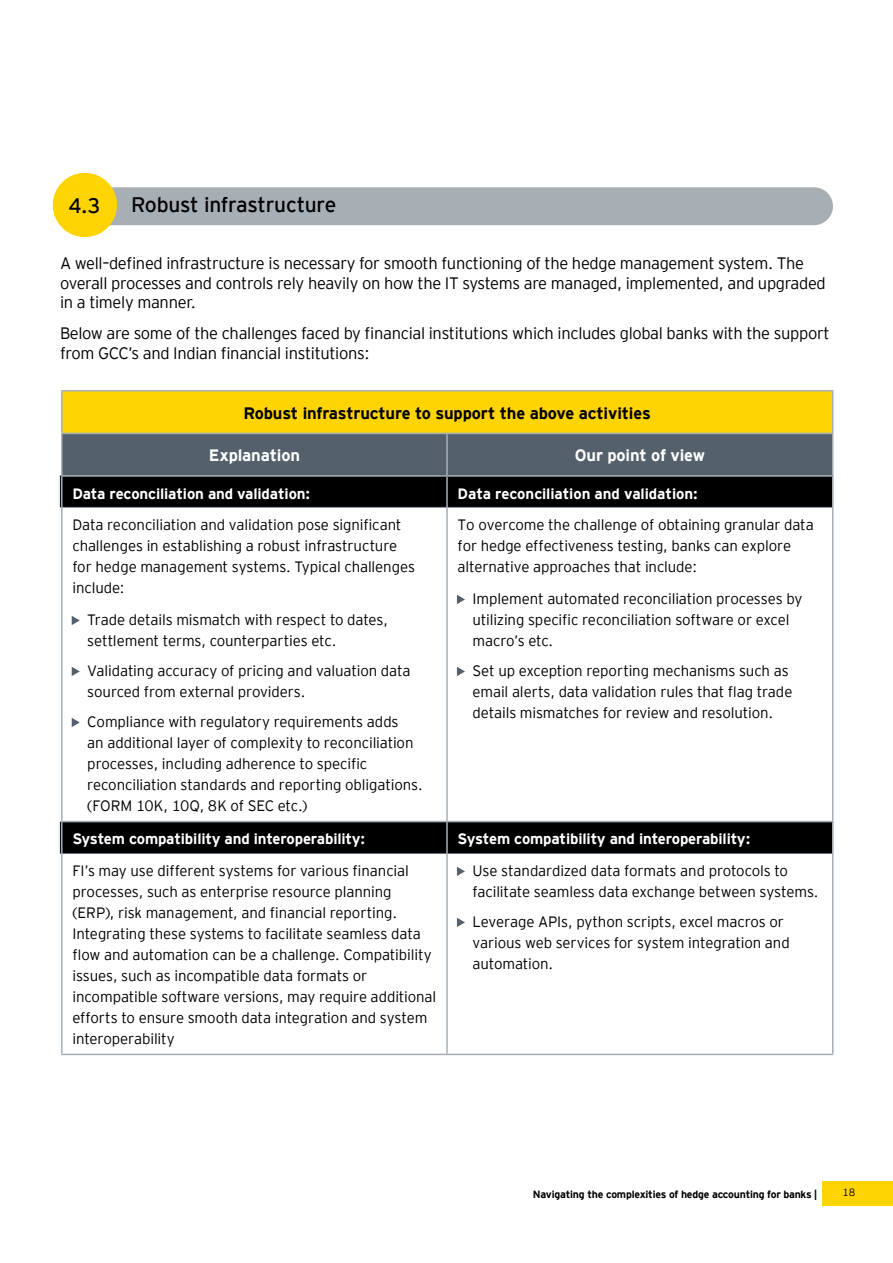
<style>
.page{position:relative;width:893px;height:1263px;background:#fff}
.page>*{position:absolute;margin:0;border:0;box-sizing:border-box;transform-origin:0 0}
.t1{font:21px "EY Interstate";letter-spacing:-.01em;color:#000}
.t2{font:300 16.5px/19.8px "EY Interstate";letter-spacing:-.02em;color:#000}
.t3{font:700 16.5px "EY Interstate";letter-spacing:-.01em;color:#000}
.t4{font:700 16.5px "EY Interstate";letter-spacing:-.01em;color:#fff}
.t5{font:300 15px/21px "EY Interstate";letter-spacing:-.01em;color:#000}
.t6{font:700 15px "EY Interstate";letter-spacing:-.01em;color:#fff}
.t7{font:700 10.5px "EY Interstate";letter-spacing:-.02em;color:#000}
.t8{font:300 10.5px "EY Interstate";color:#000}
.s1{font-size:12px;color:#54606b}
</style>
<div class="page">
<div style="left:822px;top:1181px;width:71px;height:24px;background:#ffd400"></div>
<svg style="left:60px;top:821px;width:772px;height:33px;background:#040506"></svg>
<div style="left:85px;top:187px;width:748px;height:38px;background:#a7afb5;border-radius:19px"></div>
<div style="left:53px;top:173px;width:64px;height:64px;background:#ffd400;border-radius:50%"></div>
<div style="left:62px;top:391px;width:771px;height:42px;background:#ffd400"></div>
<svg style="left:60px;top:434px;width:772px;height:74px;background:#32393f"></svg>
<hr style="left:61px;top:390px;width:386px;height:1px;background:#a7afb5">
<hr style="left:61px;top:391px;width:2px;height:42px;background:#a7afb5">
<hr style="left:447px;top:390px;width:386px;height:1px;background:#a7afb5">
<hr style="left:832px;top:391px;width:1px;height:42px;background:#a7afb5">
<hr style="left:61px;top:477px;width:2px;height:344px;background:#a7afb5">
<hr style="left:446px;top:477px;width:2px;height:344px;background:#a7afb5">
<hr style="left:832px;top:477px;width:1px;height:344px;background:#a7afb5">
<hr style="left:61px;top:821px;width:386px;height:1px;background:#a7afb5">
<hr style="left:61px;top:822px;width:2px;height:232px;background:#a7afb5">
<hr style="left:447px;top:821px;width:386px;height:1px;background:#a7afb5">
<hr style="left:446px;top:822px;width:2px;height:232px;background:#a7afb5">
<hr style="left:832px;top:822px;width:1px;height:232px;background:#a7afb5">
<hr style="left:61px;top:1054px;width:386px;height:1px;background:#a7afb5">
<hr style="left:447px;top:1054px;width:386px;height:1px;background:#a7afb5">
<hr style="left:61px;top:433px;width:386px;height:1px;background:#a7afb5">
<hr style="left:61px;top:434px;width:2px;height:41px;background:#a7afb5">
<hr style="left:447px;top:433px;width:386px;height:1px;background:#a7afb5">
<hr style="left:446px;top:434px;width:2px;height:41px;background:#a7afb5">
<hr style="left:832px;top:434px;width:1px;height:41px;background:#a7afb5">
<hr style="left:61px;top:475px;width:386px;height:2px;background:#a7afb5">
<hr style="left:447px;top:475px;width:386px;height:2px;background:#a7afb5">
<h1 class="t1" style="left:68px;top:190px;width:34px">4.3</h1>
<h1 class="t1" style="left:131px;top:190px;width:207px">Robust infrastructure</h1>
<p class="t2" style="left:60px;top:252px;width:767px">A well–defined infrastructure is necessary for smooth functioning of the hedge management system. The overall processes and controls rely heavily on how the IT systems are managed, implemented, and upgraded in a timely manner.</p>
<p class="t2" style="left:60px;top:322px;width:771px">Below are some of the challenges faced by financial institutions which includes global banks with the support from GCC’s and Indian financial institutions:</p>
<p class="t3" style="left:244px;top:401px;width:409px">Robust infrastructure to support the above activities</p>
<p class="t4" style="left:209px;top:443px;width:93px">Explanation</p>
<p class="t4" style="left:575px;top:443px;width:132px">Our point of view</p>
<p class="t6" style="left:72px;top:482px;width:239px">Data reconciliation and validation:</p>
<p class="t5" style="left:72px;top:513px;width:344px">Data reconciliation and validation pose significant challenges in establishing a robust infrastructure for hedge management systems. Typical challenges include:</p>
<p class="t5" style="left:87px;top:608px;width:302px;text-indent:-15px"><span class="s1">•</span> Trade details mismatch with respect to dates, settlement terms, counterparties etc.</p>
<p class="t5" style="left:87px;top:659px;width:325px;text-indent:-15px"><span class="s1">•</span> Validating accuracy of pricing and valuation data sourced from external providers.</p>
<p class="t5" style="left:87px;top:710px;width:337px;text-indent:-15px"><span class="s1">•</span> Compliance with regulatory requirements adds<br>an additional layer of complexity to reconciliation processes, including adherence to specific reconciliation standards and reporting obligations. (FORM 10K, 10Q, 8K of SEC etc.)</p>
<p class="t6" style="left:458px;top:482px;width:242px">Data reconciliation and validation:</p>
<p class="t5" style="left:458px;top:513px;width:358px">To overcome the challenge of obtaining granular data for hedge effectiveness testing, banks can explore alternative approaches that include:</p>
<p class="t5" style="left:472px;top:587px;width:331px;text-indent:-15px"><span class="s1">•</span> Implement automated reconciliation processes by utilizing specific reconciliation software or excel macro’s etc.</p>
<p class="t5" style="left:472px;top:659px;width:321px;text-indent:-15px"><span class="s1">•</span> Set up exception reporting mechanisms such as email alerts, data validation rules that flag trade details mismatches for review and resolution.</p>
<p class="t6" style="left:72px;top:828px;width:294px">System compatibility and interoperability:</p>
<p class="t5" style="left:72px;top:859px;width:365px">FI’s may use different systems for various financial processes, such as enterprise resource planning (ERP), risk management, and financial reporting.<br>Integrating these systems to facilitate seamless data flow and automation can be a challenge. Compatibility issues, such as incompatible data formats or incompatible software versions, may require additional efforts to ensure smooth data integration and system interoperability</p>
<p class="t6" style="left:458px;top:828px;width:294px">System compatibility and interoperability:</p>
<p class="t5" style="left:472px;top:859px;width:347px;text-indent:-15px"><span class="s1">•</span> Use standardized data formats and protocols to facilitate seamless data exchange between systems.</p>
<p class="t5" style="left:472px;top:910px;width:319px;text-indent:-15px"><span class="s1">•</span> Leverage APIs, python scripts, excel macros or various web services for system integration and automation.</p>
<p class="t7" style="left:533px;top:1186px;width:286px">Navigating the complexities of hedge accounting for banks |</p>
<p class="t8" style="left:842px;top:1185px;width:14px">18</p>
</div>
